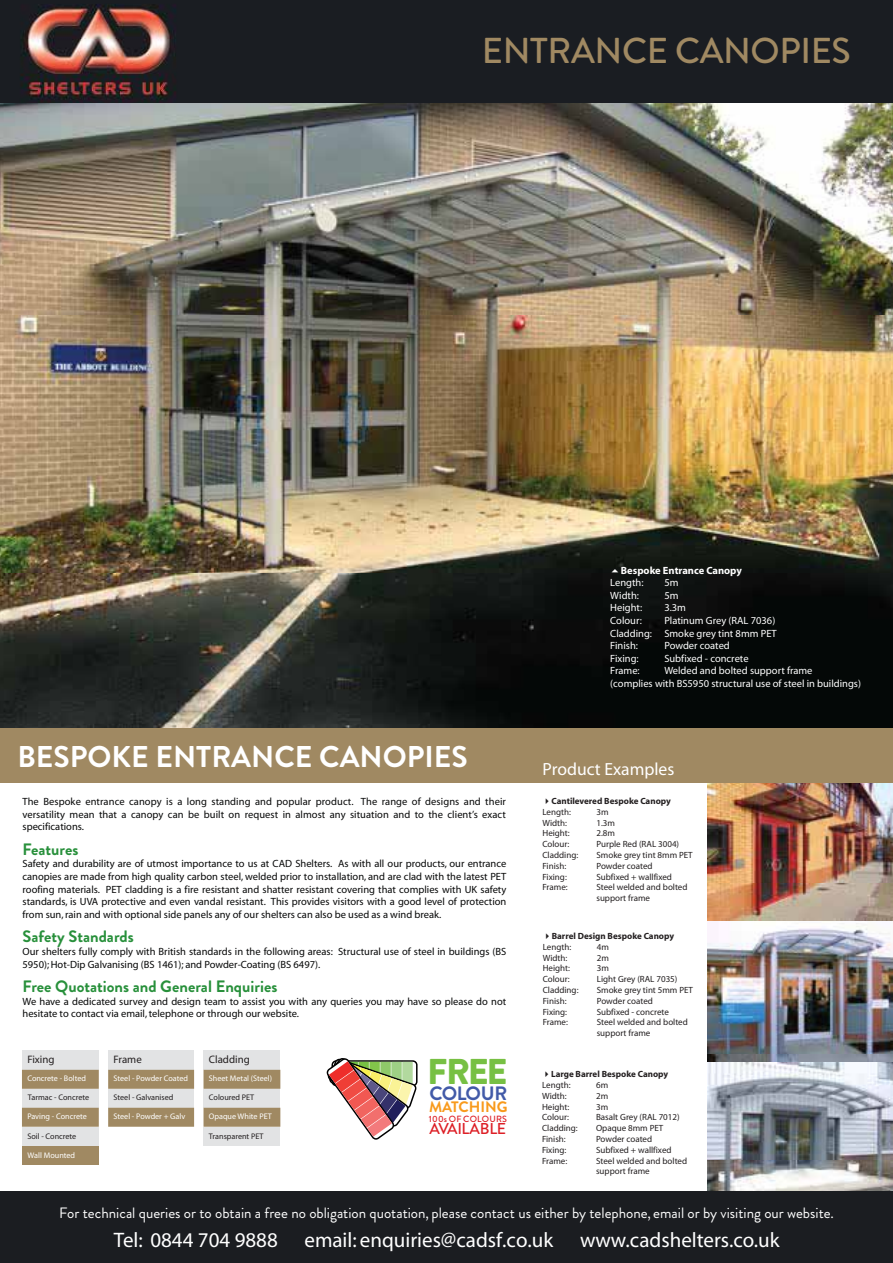
<style>
.page{position:relative;width:893px;height:1263px;background:#fff}
.page>*{position:absolute;margin:0;border:0;box-sizing:border-box;transform-origin:0 0}
.t1{font:500 36px "Brandon Grotesque";letter-spacing:-.01em;color:#a08962}
.t2{font:900 35.85px "Brandon Grotesque";color:#77c043}
.t3{font:700 30px "Brandon Grotesque";color:#fff}
.t4{font:21px "Myriad";color:#fff}
.t5{font:700 19.35px "Brandon Grotesque";letter-spacing:-.02em;color:#425aa8}
.t6{font:17.7px "Myriad";color:#fff}
.t7{font:700 16.5px "Brandon Grotesque";color:#28903b}
.t8{font:500 15.75px "Brandon Grotesque";letter-spacing:-.02em;color:#dd1f26}
.t9{font:700 15.15px "Brandon Grotesque";color:#f89a1c}
.t10{font:15px "Brandon Grotesque";color:#fff}
.t11{font:10.8px "Myriad";color:#231f20}
.t12{font:10.5px/12.6px "Myriad";color:#070808;text-align:justify}
.t13{font:10.5px/12.6px "Myriad";color:#fff}
.t14{font:700 10.5px "Myriad";color:#fff}
.t15{font:9px/10.8px "Myriad";color:#231f20}
.t16{font:700 9px/10.8px "Myriad";color:#231f20}
.t17{font:500 9px "Brandon Grotesque";letter-spacing:.02em;color:#dd1f26}
.t18{font:8.1px "Myriad";color:#fff}
.t19{font:8.1px "Myriad";color:#231f20}
.s1{font-weight:400}
</style>
<div class="page">
<img style="left:0;top:102px;width:893px;height:626px">
<img style="left:707px;top:782px;width:186px;height:410px">
<div style="left:0;top:728px;width:893px;height:54px;background:#a08962"></div>
<div style="left:22px;top:1050px;width:77px;height:20px;background:#e2e3e4"></div>
<div style="left:22px;top:1127px;width:77px;height:19px;background:#e2e3e4"></div>
<div style="left:22px;top:1146px;width:77px;height:18px;background:#a08962"></div>
<div style="left:108px;top:1050px;width:86px;height:20px;background:#e2e3e4"></div>
<div style="left:203px;top:1127px;width:77px;height:19px;background:#e2e3e4"></div>
<div style="left:203px;top:1050px;width:77px;height:20px;background:#e2e3e4"></div>
<svg style="left:22px;top:1070px;width:258px;height:57px;background:#bbad95"></svg>
<img style="left:0;top:0;width:893px;height:102px">
<div style="left:0;top:1192px;width:893px;height:71px;background:#1b1d21"></div>
<svg style="left:327px;top:1058px;width:91px;height:82px"></svg>
<svg style="left:612px;top:569px;width:6px;height:3px"></svg>
<h1 class="t1" style="left:482px;top:26px;width:370px">ENTRANCE CANOPIES</h1>
<p class="t14" style="left:621px;top:565px;width:123px">Bespoke Entrance Canopy</p>
<p class="t13" style="left:610px;top:577px;width:35px">Length:</p>
<p class="t13" style="left:664px;top:577px;width:16px">5m</p>
<p class="t13" style="left:610px;top:589px;width:30px">Width:</p>
<p class="t13" style="left:664px;top:589px;width:16px">5m</p>
<p class="t13" style="left:610px;top:602px;width:33px">Height:</p>
<p class="t13" style="left:664px;top:602px;width:23px">3.3m</p>
<p class="t13" style="left:610px;top:615px;width:33px">Colour:</p>
<p class="t13" style="left:610px;top:615px;width:168px;text-indent:54px">Platinum Grey (RAL 7036)<br>Cladding: Smoke grey tint 8mm PET<br>Finish:</p>
<p class="t13" style="left:664px;top:640px;width:67px">Powder coated</p>
<h3 class="t3" style="left:17px;top:735px;width:452px">BESPOKE ENTRANCE CANOPIES</h3>
<p class="t12" style="left:22px;top:795px;width:485px">The Bespoke entrance canopy is a long standing and popular product. The range of designs and their versatility mean that a canopy can be built on request in almost any situation and to the client’s exact specifications.</p>
<h3 class="t7" style="left:22px;top:837px;width:58px">Features</h3>
<p class="t12" style="left:22px;top:858px;width:485px">Safety and durability are of utmost importance to us at CAD Shelters. As with all our products, our entrance canopies are made from high quality carbon steel, welded prior to installation, and are clad with the latest PET roofing materials. PET cladding is a fire resistant and shatter resistant covering that complies with UK safety standards, is UVA protective and even vandal resistant. This provides visitors with a good level of protection from sun,rain and with optional side panels any of our shelters can also be used as a wind break.</p>
<h3 class="t7" style="left:22px;top:925px;width:113px">Safety Standards</h3>
<p class="t12" style="left:22px;top:945px;width:485px">Our shelters fully comply with British standards in the following areas: Structural use of steel in buildings (BS<br>5950); Hot-Dip Galvanising (BS 1461); and Powder-Coating (BS 6497).</p>
<h3 class="t7" style="left:22px;top:975px;width:256px">Free Quotations and General Enquiries</h3>
<p class="t12" style="left:22px;top:995px;width:485px">We have a dedicated survey and design team to assist you with any queries you may have so please do not hesitate to contact via email,telephone or through our website.</p>
<p class="t11" style="left:27px;top:1054px;width:29px">Fixing</p>
<p class="t11" style="left:114px;top:1054px;width:30px">Frame</p>
<p class="t11" style="left:209px;top:1054px;width:42px">Cladding</p>
<p class="t18" style="left:27px;top:1074px;width:60px">Concrete - Bolted</p>
<p class="t18" style="left:114px;top:1074px;width:76px">Steel - Powder Coated</p>
<p class="t18" style="left:209px;top:1074px;width:65px">Sheet Metal (Steel)</p>
<p class="t19" style="left:28px;top:1093px;width:63px">Tarmac - Concrete</p>
<p class="t19" style="left:114px;top:1093px;width:61px">Steel - Galvanised</p>
<p class="t19" style="left:209px;top:1093px;width:47px">Coloured PET</p>
<p class="t18" style="left:27px;top:1112px;width:61px">Paving - Concrete</p>
<p class="t18" style="left:114px;top:1112px;width:73px">Steel - Powder + Galv</p>
<p class="t18" style="left:209px;top:1112px;width:64px">Opaque White PET</p>
<p class="t19" style="left:27px;top:1132px;width:50px">Soil - Concrete</p>
<p class="t18" style="left:27px;top:1151px;width:49px">Wall Mounted</p>
<p class="t19" style="left:209px;top:1132px;width:56px">Transparent PET</p>
<h2 class="t2" style="left:427px;top:1046px;width:82px">FREE</h2>
<p class="t17" style="left:429px;top:1112px;width:80px">100s OF COLOURS</p>
<h3 class="t5" style="left:429px;top:1079px;width:80px">COLOUR</h3>
<h3 class="t9" style="left:429px;top:1096px;width:80px">MATCHING</h3>
<h3 class="t8" style="left:430px;top:1118px;width:78px">AVAILABLE</h3>
<p class="t13" style="left:610px;top:652px;width:30px">Fixing:</p>
<p class="t13" style="left:664px;top:652px;width:86px">Subfixed - concrete</p>
<p class="t13" style="left:610px;top:665px;width:31px">Frame:</p>
<p class="t13" style="left:610px;top:665px;width:252px;text-align:center">Welded and bolted support frame<br>(complies with BS5950 structural use of steel in buildings)</p>
<h3 class="t6" style="left:543px;top:760px;width:133px">Product Examples</h3>
<p class="t16" style="left:542px;top:796px;width:130px">✔Cantilevered Bespoke Canopy<br><span class="s1">Length:</span></p>
<p class="t15" style="left:596px;top:807px;width:14px">3m</p>
<p class="t15" style="left:542px;top:817px;width:26px">Width:</p>
<p class="t15" style="left:596px;top:817px;width:20px">1.3m</p>
<p class="t15" style="left:542px;top:828px;width:29px">Height:</p>
<p class="t15" style="left:596px;top:828px;width:20px">2.8m</p>
<p class="t15" style="left:542px;top:839px;width:29px">Colour:</p>
<p class="t15" style="left:596px;top:839px;width:84px">Purple Red (RAL 3004)</p>
<p class="t15" style="left:542px;top:850px;width:37px">Cladding:</p>
<p class="t15" style="left:596px;top:850px;width:98px">Smoke grey tint 8mm PET</p>
<p class="t15" style="left:542px;top:861px;width:25px">Finish:</p>
<p class="t15" style="left:596px;top:861px;width:58px">Powder coated</p>
<p class="t15" style="left:542px;top:871px;width:26px">Fixing:</p>
<p class="t15" style="left:596px;top:871px;width:77px">Subfixed + wallfixed</p>
<p class="t15" style="left:542px;top:882px;width:27px">Frame:</p>
<p class="t15" style="left:596px;top:882px;width:93px">Steel welded and bolted support frame</p>
<p class="t16" style="left:543px;top:931px;width:133px">✔Barrel Design Bespoke Canopy<br><span class="s1">Length:</span></p>
<p class="t15" style="left:597px;top:942px;width:14px">4m</p>
<p class="t15" style="left:543px;top:953px;width:26px">Width:</p>
<p class="t15" style="left:597px;top:953px;width:14px">2m</p>
<p class="t15" style="left:543px;top:963px;width:29px">Height:</p>
<p class="t15" style="left:597px;top:963px;width:14px">3m</p>
<p class="t15" style="left:543px;top:974px;width:29px">Colour:</p>
<p class="t15" style="left:597px;top:974px;width:82px">Light Grey (RAL 7035)</p>
<p class="t15" style="left:543px;top:985px;width:37px">Cladding:</p>
<p class="t15" style="left:597px;top:985px;width:98px">Smoke grey tint 5mm PET</p>
<p class="t15" style="left:543px;top:996px;width:25px">Finish:</p>
<p class="t15" style="left:597px;top:996px;width:58px">Powder coated</p>
<p class="t15" style="left:543px;top:1007px;width:26px">Fixing:</p>
<p class="t15" style="left:597px;top:1007px;width:74px">Subfixed - concrete</p>
<p class="t15" style="left:543px;top:1017px;width:27px">Frame:</p>
<p class="t15" style="left:597px;top:1017px;width:93px">Steel welded and bolted support frame</p>
<p class="t16" style="left:542px;top:1069px;width:128px">✔Large Barrel Bespoke Canopy<br><span class="s1">Length:</span></p>
<p class="t15" style="left:596px;top:1080px;width:14px">6m</p>
<p class="t15" style="left:542px;top:1091px;width:26px">Width:</p>
<p class="t15" style="left:596px;top:1091px;width:14px">2m</p>
<p class="t15" style="left:542px;top:1101px;width:29px">Height:</p>
<p class="t15" style="left:596px;top:1101px;width:14px">3m</p>
<p class="t15" style="left:542px;top:1112px;width:29px">Colour:</p>
<p class="t15" style="left:596px;top:1112px;width:85px">Basalt Grey (RAL 7012)</p>
<p class="t15" style="left:542px;top:1123px;width:37px">Cladding:</p>
<p class="t15" style="left:596px;top:1123px;width:69px">Opaque 8mm PET</p>
<p class="t15" style="left:542px;top:1134px;width:25px">Finish:</p>
<p class="t15" style="left:596px;top:1134px;width:58px">Powder coated</p>
<p class="t15" style="left:542px;top:1145px;width:26px">Fixing:</p>
<p class="t15" style="left:596px;top:1145px;width:77px">Subfixed + wallfixed</p>
<p class="t15" style="left:542px;top:1155px;width:27px">Frame:</p>
<p class="t15" style="left:596px;top:1155px;width:93px">Steel welded and bolted support frame</p>
<h3 class="t10" style="left:59px;top:1202px;width:776px">For technical queries or to obtain a free no obligation quotation, please contact us either by telephone, email or by visiting our website.</h3>
<h3 class="t4" style="left:114px;top:1229px;width:165px">Tel: 0844 704 9888</h3>
<h3 class="t4" style="left:304px;top:1229px;width:250px">email: enquiries@cadsf.co.uk</h3>
<h3 class="t4" style="left:580px;top:1229px;width:201px">www.cadshelters.co.uk</h3>
</div>
